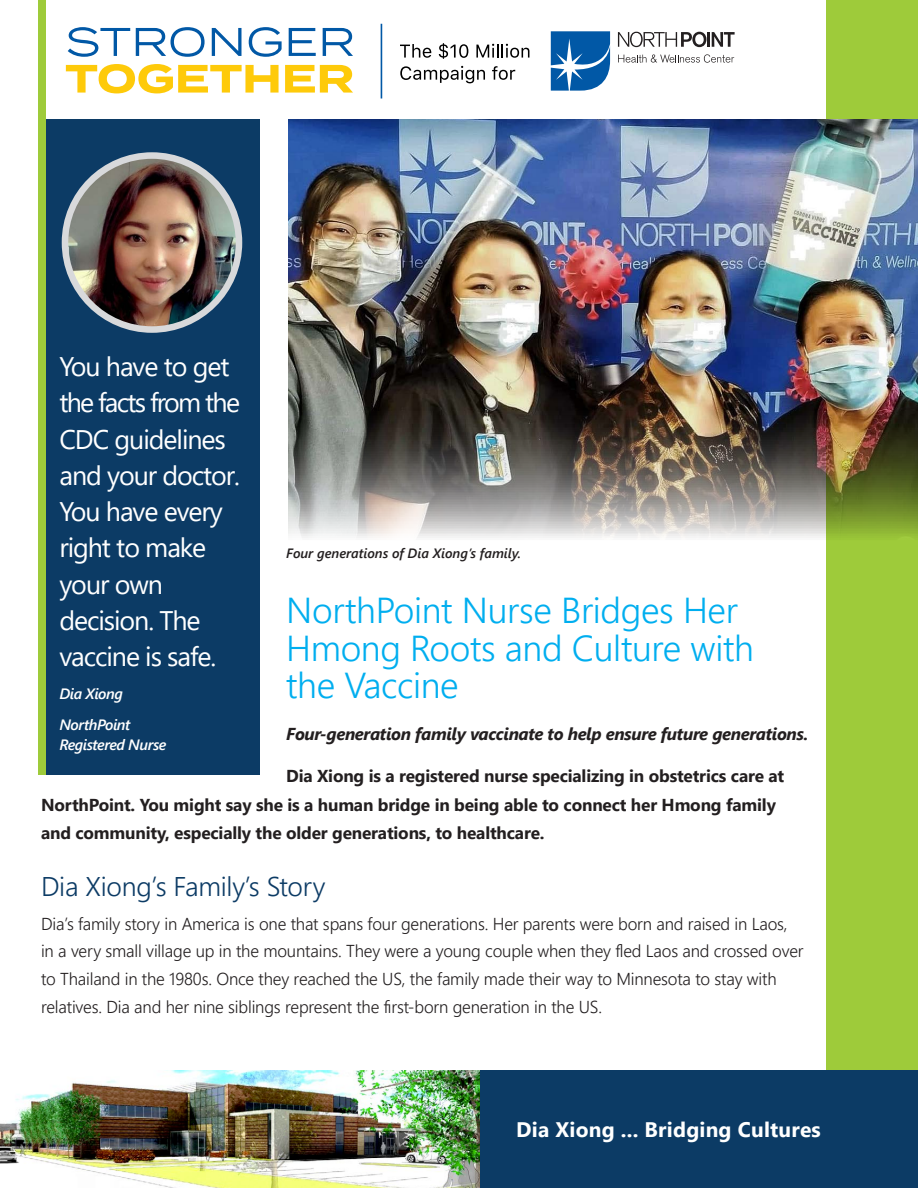
<style>
.page{position:relative;width:918px;height:1188px;background:#fff}
.page>*{position:absolute;margin:0;border:0;box-sizing:border-box;transform-origin:0 0}
.t1{font:300 36px/37.5px "Segoe UI";letter-spacing:-.01em;color:#00aeef}
.t2{font:300 27px "Segoe UI";letter-spacing:-.01em;color:#0c3b65}
.Head{font:26.85px/36.3px "Segoe UI";letter-spacing:-.04em;color:#fff}
.t3{font:700 21px "Segoe UI";letter-spacing:.01em;color:#fff}
.Head-2{font:300 17.25px/27.5px "Segoe UI";letter-spacing:-.01em;color:#231f20}
.Head-3{font:700 17.25px/28.5px "Segoe UI";letter-spacing:-.01em;color:#231f20}
.Head-4{font:italic 700 17.25px "Segoe UI";letter-spacing:-.02em;color:#231f20}
.Head-5{font:italic 600 15px/20.2px "Segoe UI";letter-spacing:-.03em;color:#fff}
.Head-6{font:italic 600 13.5px "Segoe UI";color:#231f20}
</style>
<div class="page">
<div style="left:826px;top:0;width:92px;height:1188px;background:#9ecb3a"></div>
<div style="left:474px;top:1070px;width:444px;height:118px;background:#0c3b65"></div>
<img style="left:0;top:1070px;width:480px;height:118px">
<svg style="left:618px;top:32px;width:88px;height:15px"></svg>
<hr style="left:707px;top:32px;width:3px;height:15px;background:#231f20">
<svg style="left:712px;top:32px;width:23px;height:15px"></svg>
<svg style="left:618px;top:54px;width:116px;height:9px"></svg>
<svg style="left:551px;top:31px;width:59px;height:60px;background:#3278b7"></svg>
<svg style="left:400px;top:44px;width:31px;height:14px"></svg>
<svg style="left:439px;top:43px;width:29px;height:16px"></svg>
<svg style="left:476px;top:44px;width:53px;height:14px"></svg>
<svg style="left:400px;top:66px;width:85px;height:17px"></svg>
<svg style="left:492px;top:66px;width:23px;height:14px"></svg>
<svg style="left:66px;top:64px;width:213px;height:29px"></svg>
<svg style="left:285px;top:65px;width:68px;height:28px"></svg>
<svg style="left:68px;top:27px;width:62px;height:30px"></svg>
<svg style="left:136px;top:27px;width:69px;height:30px"></svg>
<svg style="left:212px;top:28px;width:29px;height:28px"></svg>
<svg style="left:249px;top:27px;width:33px;height:30px"></svg>
<svg style="left:289px;top:28px;width:27px;height:28px"></svg>
<svg style="left:323px;top:28px;width:30px;height:28px"></svg>
<hr style="left:381px;top:24px;width:1px;height:75px;background:#0158a6">
<div style="left:42px;top:119px;width:217px;height:655px;background:#0c3b65"></div>
<img style="left:65px;top:156px;width:172px;height:174px">
<div style="left:62px;top:152px;width:180px;height:181px;border:7px solid #d8d9db;border-radius:50%"></div>
<div style="left:38px;top:0;width:7px;height:774px;background:#9ecb3a"></div>
<img style="left:288px;top:120px;width:630px;height:418px">
<p class="Head" style="left:59px;top:346px;width:182px">You have to get the facts from the<br>CDC guidelines and your doctor.<br>You have every right to make your own decision. The vaccine is safe.</p>
<p class="Head-5" style="left:59px;top:682px;width:65px">Dia Xiong</p>
<p class="Head-5" style="left:59px;top:713px;width:108px">NorthPoint<br>Registered Nurse</p>
<p class="Head-6" style="left:286px;top:543px;width:236px">Four generations of Dia Xiong’s family.</p>
<p class="t1" style="left:286px;top:588px;width:469px">NorthPoint Nurse Bridges Her<br>Hmong Roots and Culture with the Vaccine</p>
<p class="Head-4" style="left:286px;top:720px;width:524px">Four-generation family vaccinate to help ensure future generations.</p>
<p class="Head-3" style="left:41px;top:761px;width:745px;text-indent:245px">Dia Xiong is a registered nurse specializing in obstetrics care at<br>NorthPoint. You might say she is a human bridge in being able to connect her Hmong family and community, especially the older generations, to healthcare.</p>
<p class="t2" style="left:41px;top:861px;width:286px">Dia Xiong’s Family’s Story</p>
<p class="Head-2" style="left:41px;top:909px;width:764px">Dia’s family story in America is one that spans four generations. Her parents were born and raised in Laos, in a very small village up in the mountains. They were a young couple when they fled Laos and crossed over to Thailand in the 1980s. Once they reached the US, the family made their way to Minnesota to stay with relatives. Dia and her nine siblings represent the first-born generation in the US.</p>
<p class="t3" style="left:516px;top:1110px;width:306px">Dia Xiong ... Bridging Cultures</p>
</div>
